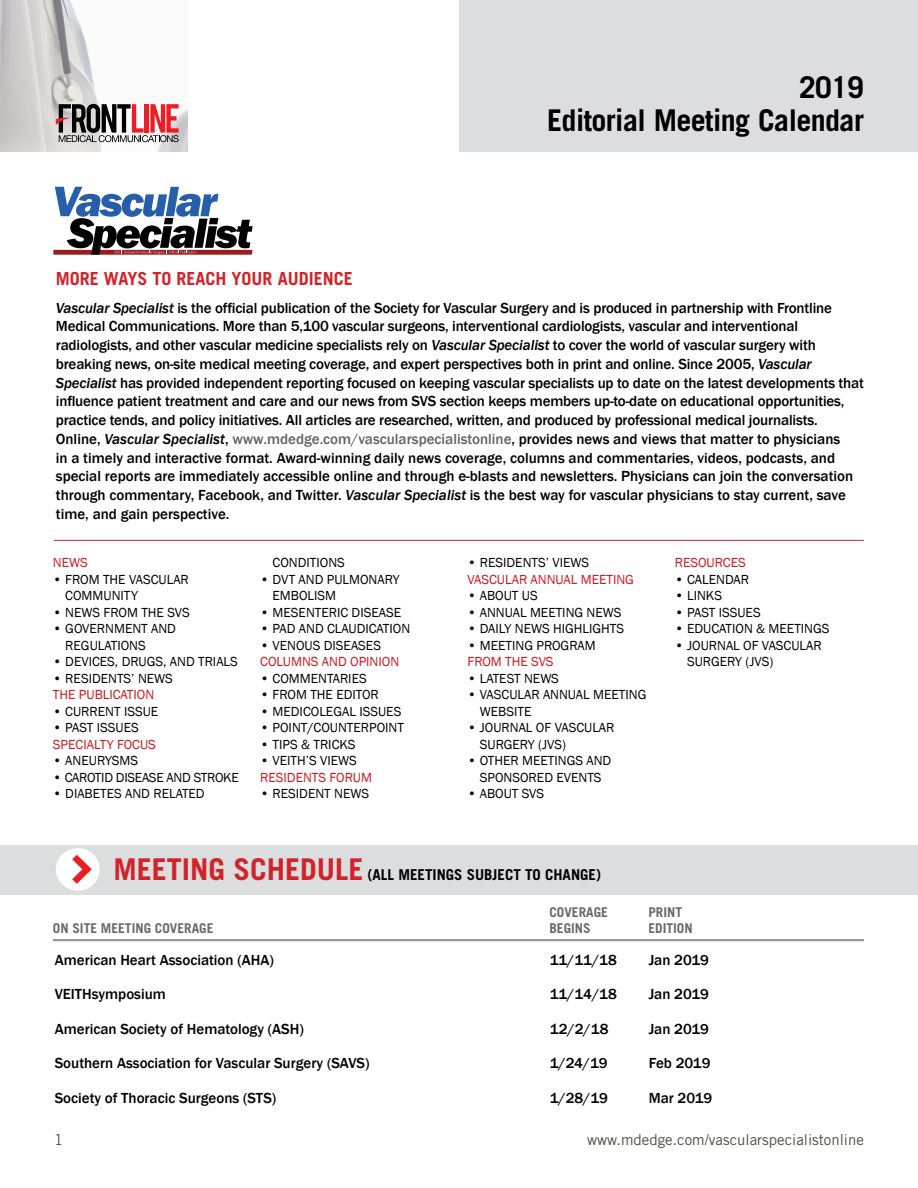
<style>
.page{position:relative;width:918px;height:1188px;background:#fff}
.page>*{position:absolute;margin:0;border:0;box-sizing:border-box;transform-origin:0 0}
.t1{font:700 30px/33px "Trade Gothic LT Std";letter-spacing:-.02em;color:#000;text-align:right}
.t2{font:700 18px "Trade Gothic LT Std";color:#d2232a}
.t3{font:500 15px/18.8px "Franklin Gothic";letter-spacing:-.01em;color:#000}
.t4{font:700 15px "Trade Gothic LT Std";color:#000}
.t5{font:15px "Trade Gothic LT Std";color:#524b48}
.t6{font:13.5px/16.5px "Franklin Gothic";color:#000}
.t7{font:13.5px "Franklin Gothic";color:#ce171e}
.t8{font:700 13.5px "Trade Gothic LT Std";color:#696a6d}
.t9{font:13.5px "Franklin Gothic";letter-spacing:-.02em;color:#000}
.s1{font-style:italic}
.s2{color:#636466}
.s3{font-size:30px;color:#d2232a}
</style>
<div class="page">
<svg style="left:53px;top:187px;width:200px;height:68px"></svg>
<div style="left:459px;top:0;width:459px;height:151px;background:#dcddde"></div>
<img style="left:0;top:0;width:187px;height:151px">
<svg style="left:56px;top:104px;width:123px;height:38px"></svg>
<hr style="left:54px;top:540px;width:810px;height:1px;background:#d2232a">
<div style="left:0;top:845px;width:918px;height:50px;background:#dcddde"></div>
<div style="left:56px;top:848px;width:44px;height:43px;background:#fff;border-radius:50%"></div>
<svg style="left:72px;top:855px;width:20px;height:29px"></svg>
<hr style="left:53px;top:939px;width:811px;height:2px;background:#939598">
<h1 class="t1" style="left:547px;top:71px;width:318px">2019<br>Editorial Meeting Calendar</h1>
<p class="t2" style="left:56px;top:267px;width:298px">MORE WAYS TO REACH YOUR AUDIENCE</p>
<p class="t3" style="left:56px;top:298px;width:810px"><span class="s1">Vascular Specialist</span> is the official publication of the Society for Vascular Surgery and is produced in partnership with Frontline Medical Communications. More than 5,100 vascular surgeons, interventional cardiologists, vascular and interventional radiologists, and other vascular medicine specialists rely on <span class="s1">Vascular Specialist</span> to cover the world of vascular surgery with breaking news, on-site medical meeting coverage, and expert perspectives both in print and online. Since 2005, <span class="s1">Vascular Specialist</span> has provided independent reporting focused on keeping vascular specialists up to date on the latest developments that influence patient treatment and care and our news from SVS section keeps members up-to-date on educational opportunities, practice tends, and policy initiatives. All articles are researched, written, and produced by professional medical journalists.<br>Online, <span class="s1">Vascular Specialist</span>, <span class="s2">www.mdedge.com/vascularspecialistonline</span>, provides news and views that matter to physicians<br>in a timely and interactive format. Award-winning daily news coverage, columns and commentaries, videos, podcasts, and special reports are immediately accessible online and through e-blasts and newsletters. Physicians can join the conversation through commentary, Facebook, and Twitter. <span class="s1">Vascular Specialist</span> is the best way for vascular physicians to stay current, save time, and gain perspective.</p>
<p class="t7" style="left:53px;top:555px;width:36px">NEWS</p>
<p class="t6" style="left:65px;top:571px;width:125px;text-indent:-12px">• FROM THE VASCULAR<br>COMMUNITY</p>
<p class="t6" style="left:53px;top:604px;width:138px">• NEWS FROM THE SVS</p>
<p class="t6" style="left:65px;top:621px;width:112px;text-indent:-12px">• GOVERNMENT AND<br>REGULATIONS</p>
<p class="t6" style="left:53px;top:654px;width:186px">• DEVICES, DRUGS, AND TRIALS</p>
<p class="t6" style="left:53px;top:670px;width:121px">• RESIDENTS’ NEWS</p>
<p class="t7" style="left:53px;top:687px;width:103px">THE PUBLICATION</p>
<p class="t6" style="left:53px;top:703px;width:107px">• CURRENT ISSUE</p>
<p class="t6" style="left:53px;top:720px;width:87px">• PAST ISSUES</p>
<p class="t7" style="left:53px;top:736px;width:104px">SPECIALTY FOCUS</p>
<p class="t6" style="left:53px;top:753px;width:87px">• ANEURYSMS</p>
<p class="t9" style="left:53px;top:769px;width:187px">• CAROTID DISEASE AND STROKE</p>
<p class="t6" style="left:53px;top:786px;width:153px">• DIABETES AND RELATED</p>
<p class="t6" style="left:273px;top:555px;width:74px">CONDITIONS</p>
<p class="t6" style="left:273px;top:571px;width:129px;text-indent:-12px">• DVT AND PULMONARY<br>EMBOLISM</p>
<p class="t6" style="left:260px;top:604px;width:142px">• MESENTERIC DISEASE</p>
<p class="t6" style="left:260px;top:621px;width:152px">• PAD AND CLAUDICATION</p>
<p class="t6" style="left:260px;top:637px;width:122px">• VENOUS DISEASES</p>
<p class="t7" style="left:260px;top:654px;width:141px">COLUMNS AND OPINION</p>
<p class="t6" style="left:260px;top:670px;width:108px">• COMMENTARIES</p>
<p class="t6" style="left:260px;top:687px;width:120px">• FROM THE EDITOR</p>
<p class="t6" style="left:260px;top:703px;width:143px">• MEDICOLEGAL ISSUES</p>
<p class="t6" style="left:260px;top:720px;width:145px">• POINT/COUNTERPOINT</p>
<p class="t6" style="left:260px;top:736px;width:97px">• TIPS &amp; TRICKS</p>
<p class="t6" style="left:260px;top:753px;width:98px">• VEITH’S VIEWS</p>
<p class="t7" style="left:260px;top:769px;width:113px">RESIDENTS FORUM</p>
<p class="t6" style="left:260px;top:786px;width:110px">• RESIDENT NEWS</p>
<p class="t6" style="left:467px;top:555px;width:123px">• RESIDENTS’ VIEWS</p>
<p class="t7" style="left:467px;top:571px;width:168px">VASCULAR ANNUAL MEETING</p>
<p class="t6" style="left:467px;top:588px;width:72px">• ABOUT US</p>
<p class="t6" style="left:467px;top:604px;width:156px">• ANNUAL MEETING NEWS</p>
<p class="t6" style="left:467px;top:621px;width:158px">• DAILY NEWS HIGHLIGHTS</p>
<p class="t6" style="left:467px;top:637px;width:130px">• MEETING PROGRAM</p>
<p class="t7" style="left:467px;top:653px;width:88px">FROM THE SVS</p>
<p class="t6" style="left:467px;top:670px;width:93px">• LATEST NEWS</p>
<p class="t6" style="left:480px;top:687px;width:168px;text-indent:-12px">• VASCULAR ANNUAL MEETING<br>WEBSITE</p>
<p class="t6" style="left:480px;top:720px;width:136px;text-indent:-12px">• JOURNAL OF VASCULAR<br>SURGERY (JVS)</p>
<p class="t6" style="left:467px;top:753px;width:145px;text-align:center">• OTHER MEETINGS AND<br>SPONSORED EVENTS</p>
<p class="t6" style="left:467px;top:786px;width:78px">• ABOUT SVS</p>
<p class="t4" style="left:113px;top:865px;width:489px"><span class="s3">MEETING SCHEDULE</span> (ALL MEETINGS SUBJECT TO CHANGE)</p>
<p class="t7" style="left:675px;top:554px;width:73px">RESOURCES</p>
<p class="t6" style="left:675px;top:571px;width:76px">• CALENDAR</p>
<p class="t6" style="left:675px;top:588px;width:49px">• LINKS</p>
<p class="t6" style="left:675px;top:604px;width:87px">• PAST ISSUES</p>
<p class="t6" style="left:675px;top:621px;width:156px">• EDUCATION &amp; MEETINGS</p>
<p class="t6" style="left:687px;top:637px;width:136px;text-indent:-12px">• JOURNAL OF VASCULAR<br>SURGERY (JVS)</p>
<p class="t8" style="left:549px;top:904px;width:60px">COVERAGE</p>
<p class="t8" style="left:648px;top:904px;width:35px">PRINT</p>
<p class="t8" style="left:53px;top:920px;width:162px">ON SITE MEETING COVERAGE</p>
<p class="t8" style="left:549px;top:920px;width:43px">BEGINS</p>
<p class="t8" style="left:648px;top:920px;width:46px">EDITION</p>
<p class="t3" style="left:55px;top:950px;width:221px">American Heart Association (AHA)</p>
<p class="t3" style="left:550px;top:950px;width:69px">11/11/18</p>
<p class="t3" style="left:649px;top:950px;width:62px">Jan 2019</p>
<p class="t3" style="left:55px;top:985px;width:113px">VEITHsymposium</p>
<p class="t3" style="left:550px;top:985px;width:69px">11/14/18</p>
<p class="t3" style="left:649px;top:985px;width:62px">Jan 2019</p>
<p class="t3" style="left:55px;top:1019px;width:251px">American Society of Hematology (ASH)</p>
<p class="t3" style="left:550px;top:1019px;width:60px">12/2/18</p>
<p class="t3" style="left:649px;top:1019px;width:62px">Jan 2019</p>
<p class="t3" style="left:55px;top:1054px;width:316px">Southern Association for Vascular Surgery (SAVS)</p>
<p class="t3" style="left:550px;top:1054px;width:59px">1/24/19</p>
<p class="t3" style="left:649px;top:1054px;width:63px">Feb 2019</p>
<p class="t3" style="left:55px;top:1088px;width:223px">Society of Thoracic Surgeons (STS)</p>
<p class="t3" style="left:550px;top:1088px;width:60px">1/28/19</p>
<p class="t3" style="left:649px;top:1088px;width:65px">Mar 2019</p>
<p class="t5" style="left:54px;top:1130px;width:11px">1</p>
<p class="t5" style="left:587px;top:1130px;width:278px">www.mdedge.com/vascularspecialistonline</p>
</div>
